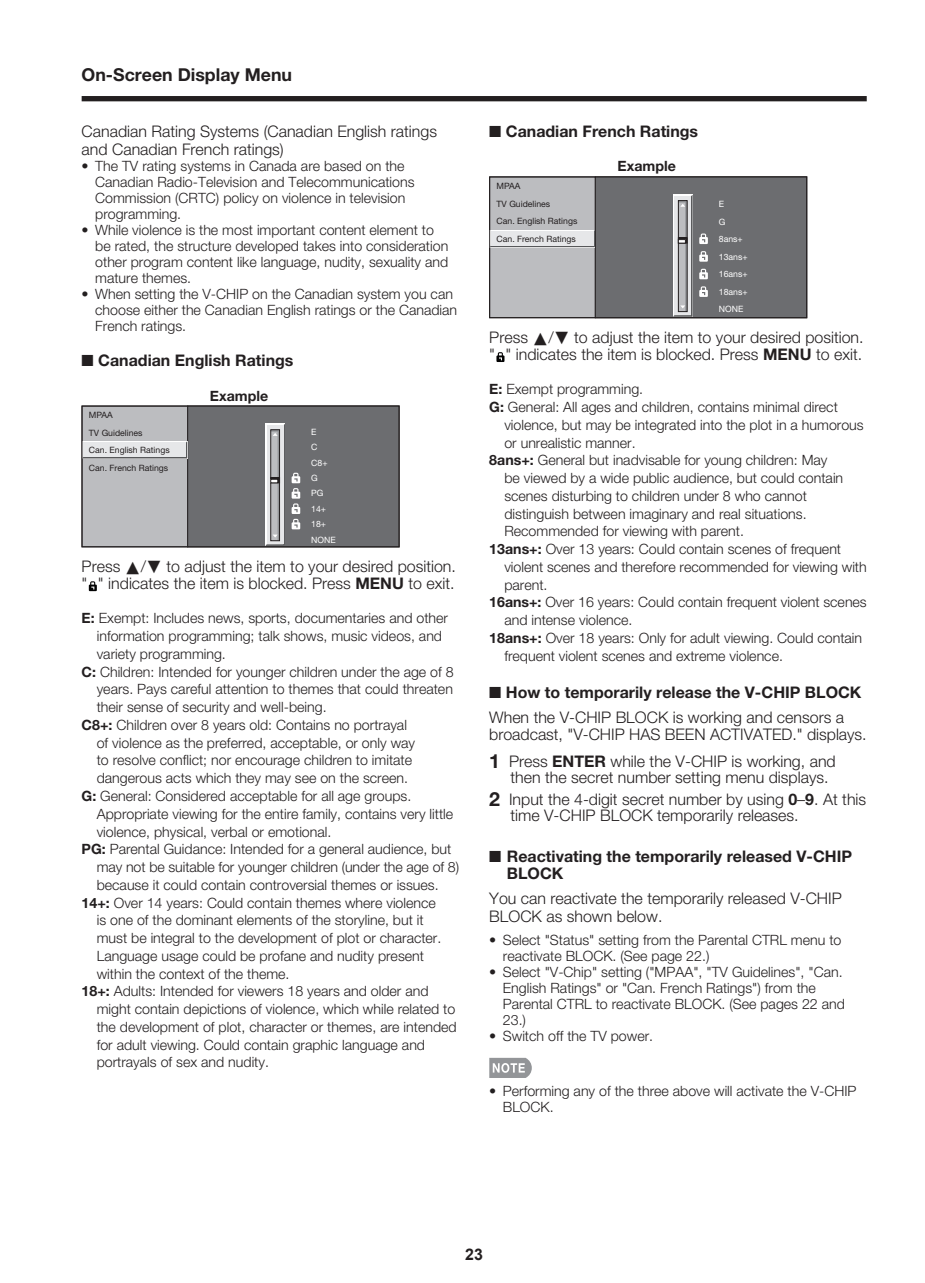
<style>
.page{position:relative;width:925px;height:1283px;background:#fff}
.page>*{position:absolute;margin:0;border:0;box-sizing:border-box;transform-origin:0 0}
.t1{font:700 17.75px "Helvetica Neue LT Pro";color:#231f20}
.t2{font:300 16px/17.8px "Helvetica Neue LT Pro";color:#231f20}
.t3{font:700 16px/17.8px "Helvetica Neue LT Pro";color:#231f20}
.t4{font:700 16px "Arial";color:#231f20}
.t5{font:300 14.25px/16px "Helvetica Neue LT Pro";color:#231f20}
.t6{font:700 14.25px "Helvetica Neue LT Pro";color:#231f20}
.t7{font:8.75px/17.5px "Helvetica Neue LT Pro";color:#231f20}
.t8{font:8.75px/15.2px "Helvetica Neue LT Pro";color:#fff}
.s1{font-family:"GK Proj A";font-weight:400}
.s2{font-weight:700}
.s3{font-weight:700;font-size:19.5px}
</style>
<div class="page">
<div style="left:82px;top:96px;width:785px;height:5px;background:#231f20"></div>
<div style="left:82px;top:406px;width:106px;height:140px;background:#bcbdc0"></div>
<div style="left:188px;top:406px;width:211px;height:141px;background:#6c6d70"></div>
<svg style="left:84px;top:441px;width:103px;height:17px"></svg>
<div style="left:84px;top:442px;width:102px;height:15px;background:#e6e7e9"></div>
<svg style="left:265px;top:424px;width:20px;height:121px;background:#bababc"></svg>
<svg style="left:292px;top:472px;width:8px;height:57px"></svg>
<div style="left:82px;top:405px;width:317px;height:142px;border:1px solid #231f20"></div>
<svg style="left:89px;top:581px;width:8px;height:10px"></svg>
<div style="left:489px;top:177px;width:106px;height:140px;background:#bcbdc0"></div>
<div style="left:595px;top:177px;width:212px;height:141px;background:#6c6d70"></div>
<svg style="left:491px;top:230px;width:104px;height:17px"></svg>
<div style="left:491px;top:231px;width:102px;height:15px;background:#e6e7e9"></div>
<svg style="left:673px;top:195px;width:19px;height:121px;background:#b6b6b8"></svg>
<svg style="left:699px;top:251px;width:9px;height:11px"></svg>
<svg style="left:699px;top:269px;width:9px;height:10px"></svg>
<svg style="left:699px;top:286px;width:9px;height:11px"></svg>
<svg style="left:699px;top:233px;width:9px;height:11px"></svg>
<div style="left:489px;top:176px;width:318px;height:142px;border:1px solid #231f20"></div>
<svg style="left:496px;top:352px;width:8px;height:10px"></svg>
<svg style="left:489px;top:1057px;width:43px;height:20px"></svg>
<p class="t1" style="left:82px;top:68px;width:212px">On-Screen Display Menu</p>
<p class="t2" style="left:82px;top:124px;width:357px">Canadian Rating Systems (Canadian English ratings and Canadian French ratings)</p>
<p class="t5" style="left:95px;top:159px;width:363px">The TV rating systems in Canada are based on the Canadian Radio-Television and Telecommunications Commission (CRTC) policy on violence in television programming.<br>While violence is the most important content element to<br>be rated, the structure developed takes into consideration other program content like language, nudity, sexuality and mature themes.<br>When setting the V-CHIP on the Canadian system you can choose either the Canadian English ratings or the Canadian French ratings.</p>
<p class="t3" style="left:82px;top:353px;width:213px">■ Canadian English Ratings</p>
<p class="t6" style="left:210px;top:390px;width:60px">Example</p>
<p class="t7" style="left:89px;top:407px;width:82px">MPAA<br>TV Guidelines<br>Can. English Ratings<br>Can. French Ratings</p>
<p class="t5" style="left:82px;top:159px;width:9px">•</p>
<p class="t5" style="left:82px;top:223px;width:9px">•</p>
<p class="t5" style="left:82px;top:287px;width:9px">•</p>
<p class="t8" style="left:311px;top:425px;width:26px">E<br>C<br>C8+<br>G<br>PG<br>14+<br>18+<br>NONE</p>
<p class="t2" style="left:82px;top:558px;width:376px">Press <span class="s1">a</span>/<span class="s1">b</span> to adjust the item to your desired position. " " indicates the item is blocked. Press <span class="s2">MENU</span> to exit.</p>
<p class="t5" style="left:82px;top:611px;width:368px"><span class="s2">E:</span> Exempt: Includes news, sports, documentaries and other</p>
<p class="t5" style="left:97px;top:629px;width:347px">information programming; talk shows, music videos, and</p>
<p class="t5" style="left:97px;top:647px;width:131px">variety programming.</p>
<p class="t5" style="left:82px;top:665px;width:373px"><span class="s2">C:</span> Children: Intended for younger children under the age of 8</p>
<p class="t5" style="left:97px;top:682px;width:358px">years. Pays careful attention to themes that could threaten</p>
<p class="t5" style="left:97px;top:700px;width:231px">their sense of security and well-being.</p>
<p class="t5" style="left:82px;top:718px;width:327px"><span class="s2">C8+:</span> Children over 8 years old: Contains no portrayal</p>
<p class="t5" style="left:97px;top:736px;width:320px">of violence as the preferred, acceptable, or only way</p>
<p class="t5" style="left:97px;top:753px;width:317px">to resolve conflict; nor encourage children to imitate</p>
<p class="t5" style="left:97px;top:771px;width:313px">dangerous acts which they may see on the screen.</p>
<p class="t5" style="left:82px;top:789px;width:331px"><span class="s2">G:</span> General: Considered acceptable for all age groups.</p>
<p class="t5" style="left:97px;top:807px;width:358px">Appropriate viewing for the entire family, contains very little</p>
<p class="t5" style="left:97px;top:824px;width:236px">violence, physical, verbal or emotional.</p>
<p class="t5" style="left:82px;top:842px;width:371px"><span class="s2">PG:</span> Parental Guidance: Intended for a general audience, but</p>
<p class="t5" style="left:97px;top:860px;width:364px">may not be suitable for younger children (under the age of 8)</p>
<p class="t5" style="left:97px;top:878px;width:343px">because it could contain controversial themes or issues.</p>
<p class="t5" style="left:82px;top:895px;width:356px"><span class="s2">14+:</span> Over 14 years: Could contain themes where violence</p>
<p class="t5" style="left:97px;top:913px;width:328px">is one of the dominant elements of the storyline, but it</p>
<p class="t5" style="left:97px;top:931px;width:346px">must be integral to the development of plot or character.</p>
<p class="t5" style="left:97px;top:949px;width:329px">Language usage could be profane and nudity present</p>
<p class="t5" style="left:97px;top:966px;width:194px">within the context of the theme.</p>
<p class="t5" style="left:82px;top:984px;width:348px"><span class="s2">18+:</span> Adults: Intended for viewers 18 years and older and</p>
<p class="t5" style="left:97px;top:1002px;width:360px">might contain depictions of violence, which while related to</p>
<p class="t5" style="left:97px;top:1020px;width:361px">the development of plot, character or themes, are intended</p>
<p class="t5" style="left:97px;top:1037px;width:330px">for adult viewing. Could contain graphic language and</p>
<p class="t5" style="left:97px;top:1055px;width:174px">portrayals of sex and nudity.</p>
<p class="t3" style="left:489px;top:124px;width:210px">■ Canadian French Ratings</p>
<p class="t6" style="left:617px;top:161px;width:60px">Example</p>
<p class="t7" style="left:497px;top:178px;width:82px">MPAA<br>TV Guidelines<br>Can. English Ratings<br>Can. French Ratings</p>
<p class="t8" style="left:719px;top:197px;width:7px">E</p>
<p class="t8" style="left:719px;top:215px;width:8px">G</p>
<p class="t8" style="left:719px;top:231px;width:30px;line-height:17.5px">8ans+<br>13ans+<br>16ans+<br>18ans+<br>NONE</p>
<p class="t2" style="left:489px;top:329px;width:376px">Press <span class="s1">a</span>/<span class="s1">b</span> to adjust the item to your desired position. " " indicates the item is blocked. Press <span class="s2">MENU</span> to exit.</p>
<p class="t5" style="left:489px;top:382px;width:155px"><span class="s2">E:</span> Exempt programming.</p>
<p class="t5" style="left:489px;top:400px;width:350px"><span class="s2">G:</span> General: All ages and children, contains minimal direct</p>
<p class="t5" style="left:504px;top:418px;width:361px">violence, but may be integrated into the plot in a humorous</p>
<p class="t5" style="left:504px;top:436px;width:133px">or unrealistic manner.</p>
<p class="t5" style="left:489px;top:453px;width:340px"><span class="s2">8ans+:</span> General but inadvisable for young children: May</p>
<p class="t5" style="left:504px;top:471px;width:340px">be viewed by a wide public audience, but could contain</p>
<p class="t5" style="left:504px;top:489px;width:304px">scenes disturbing to children under 8 who cannot</p>
<p class="t5" style="left:504px;top:507px;width:304px">distinguish between imaginary and real situations.</p>
<p class="t5" style="left:504px;top:524px;width:241px">Recommended for viewing with parent.</p>
<p class="t5" style="left:489px;top:542px;width:353px"><span class="s2">13ans+:</span> Over 13 years: Could contain scenes of frequent</p>
<p class="t5" style="left:504px;top:560px;width:364px">violent scenes and therefore recommended for viewing with</p>
<p class="t5" style="left:504px;top:578px;width:45px">parent.</p>
<p class="t5" style="left:489px;top:595px;width:379px"><span class="s2">16ans+:</span> Over 16 years: Could contain frequent violent scenes</p>
<p class="t5" style="left:504px;top:613px;width:130px">and intense violence.</p>
<p class="t5" style="left:489px;top:631px;width:374px"><span class="s2">18ans+:</span> Over 18 years: Only for adult viewing. Could contain</p>
<p class="t5" style="left:504px;top:649px;width:280px">frequent violent scenes and extreme violence.</p>
<p class="t2" style="left:489px;top:681px;width:374px;line-height:24.8px">■ <span class="s2">How to temporarily release the V-CHIP BLOCK<br></span>When the V-CHIP BLOCK is working and censors a</p>
<p class="t2" style="left:489px;top:723px;width:379px;line-height:26.5px">broadcast, "V-CHIP HAS BEEN ACTIVATED." displays.<br><span class="s3">1</span> Press <span class="s2">ENTER</span> while the V-CHIP is working, and</p>
<p class="t2" style="left:489px;top:767px;width:378px;line-height:22px;text-indent:21px">then the secret number setting menu displays.<br><span class="s3">2</span> Input the 4-digit secret number by using <span class="s2">0</span>–<span class="s2">9</span>. At this</p>
<p class="t2" style="left:510px;top:808px;width:290px">time V-CHIP BLOCK temporarily releases.</p>
<p class="t3" style="left:507px;top:848px;width:347px;text-indent:-18px">■ Reactivating the temporarily released V-CHIP<br>BLOCK</p>
<p class="t2" style="left:489px;top:891px;width:354px">You can reactivate the temporarily released V-CHIP<br>BLOCK as shown below.</p>
<p class="t5" style="left:503px;top:933px;width:344px">Select "Status" setting from the Parental CTRL menu to reactivate BLOCK. (See page 22.)<br>Select "V-Chip" setting ("MPAA", "TV Guidelines", "Can.<br>English Ratings" or "Can. French Ratings") from the Parental CTRL to reactivate BLOCK. (See pages 22 and 23.)<br>Switch off the TV power.</p>
<p class="t5" style="left:489px;top:933px;width:9px">•</p>
<p class="t5" style="left:489px;top:965px;width:9px">•</p>
<p class="t5" style="left:489px;top:1029px;width:9px">•</p>
<p class="t5" style="left:489px;top:1084px;width:9px">•</p>
<p class="t5" style="left:503px;top:1084px;width:355px">Performing any of the three above will activate the V-CHIP<br>BLOCK.</p>
<p class="t4" style="left:465px;top:1245px;width:19px">23</p>
</div>
